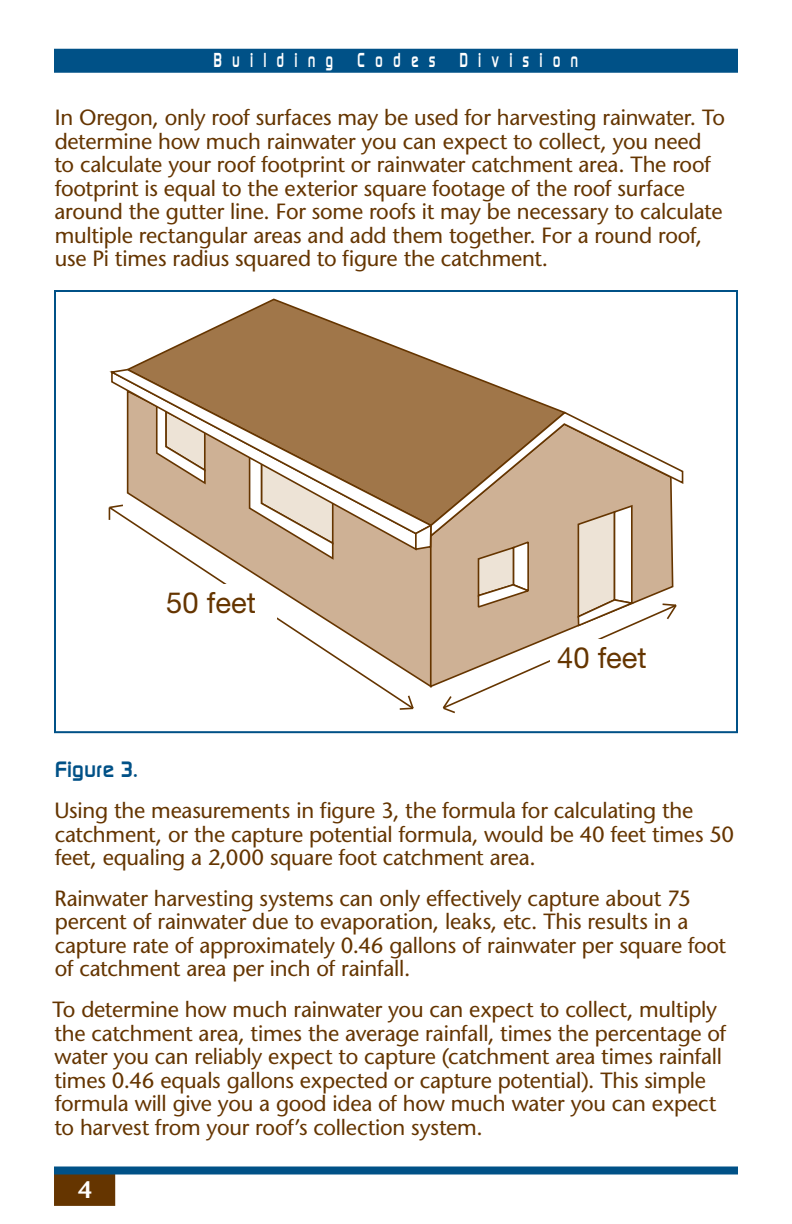
<style>
.page{position:relative;width:792px;height:1224px;background:#fff}
.page>*{position:absolute;margin:0;border:0;box-sizing:border-box;transform-origin:0 0}
.t1{font:29.2px "Helvetica Neue";color:#653500}
.t2{font:600 24px "Stone Sans";color:#fff}
.t3{font:22px/23.6px "Stone Sans";letter-spacing:-.01em;color:#653500}
.t4{font:700 22px "Modaerne";color:#005187}
.t5{font:700 20px "Modaerne";letter-spacing:.73em;color:#fff;scale:.7 1}
</style>
<div class="page">
<div style="left:54px;top:49px;width:684px;height:24px;background:#005187"></div>
<div style="left:54px;top:1168px;width:61px;height:38px;background:#653500"></div>
<div style="left:54px;top:1166px;width:684px;height:8px;background:#005187"></div>
<svg style="left:175px;top:552px;width:223px;height:137px"></svg>
<svg style="left:247px;top:552px;width:87px;height:9px"></svg>
<svg style="left:131px;top:298px;width:432px;height:113px"></svg>
<svg style="left:150px;top:535px;width:248px;height:17px"></svg>
<svg style="left:108px;top:367px;width:326px;height:168px"></svg>
<svg style="left:398px;top:411px;width:286px;height:303px"></svg>
<div style="left:550px;top:639px;width:93px;height:40px;background:#fff"></div>
<div style="left:54px;top:290px;width:684px;height:443px;border:2px solid #005187"></div>
<p class="t5" style="left:214px;top:53px;width:523px">Building Codes Division</p>
<p class="t3" style="left:54px;top:108px;width:672px">In Oregon, only roof surfaces may be used for harvesting rainwater. To determine how much rainwater you can expect to collect, you need to calculate your roof footprint or rainwater catchment area. The roof footprint is equal to the exterior square footage of the roof surface around the gutter line. For some roofs it may be necessary to calculate multiple rectangular areas and add them together. For a round roof, use Pi times radius squared to figure the catchment.</p>
<h1 class="t1" style="left:166px;top:592px;width:91px">50 feet</h1>
<h1 class="t1" style="left:557px;top:647px;width:91px">40 feet</h1>
<p class="t4" style="left:55px;top:762px;width:84px">Figure 3.</p>
<p class="t3" style="left:55px;top:801px;width:681px">Using the measurements in figure 3, the formula for calculating the catchment, or the capture potential formula, would be 40 feet times 50 feet, equaling a 2,000 square foot catchment area.</p>
<p class="t3" style="left:55px;top:889px;width:673px">Rainwater harvesting systems can only effectively capture about 75 percent of rainwater due to evaporation, leaks, etc. This results in a capture rate of approximately 0.46 gallons of rainwater per square foot of catchment area per inch of rainfall.</p>
<p class="t3" style="left:52px;top:1000px;width:676px">To determine how much rainwater you can expect to collect, multiply the catchment area, times the average rainfall, times the percentage of water you can reliably expect to capture (catchment area times rainfall times 0.46 equals gallons expected or capture potential). This simple formula will give you a good idea of how much water you can expect to harvest from your roof’s collection system.</p>
<p class="t2" style="left:78px;top:1180px;width:15px">4</p>
</div>
